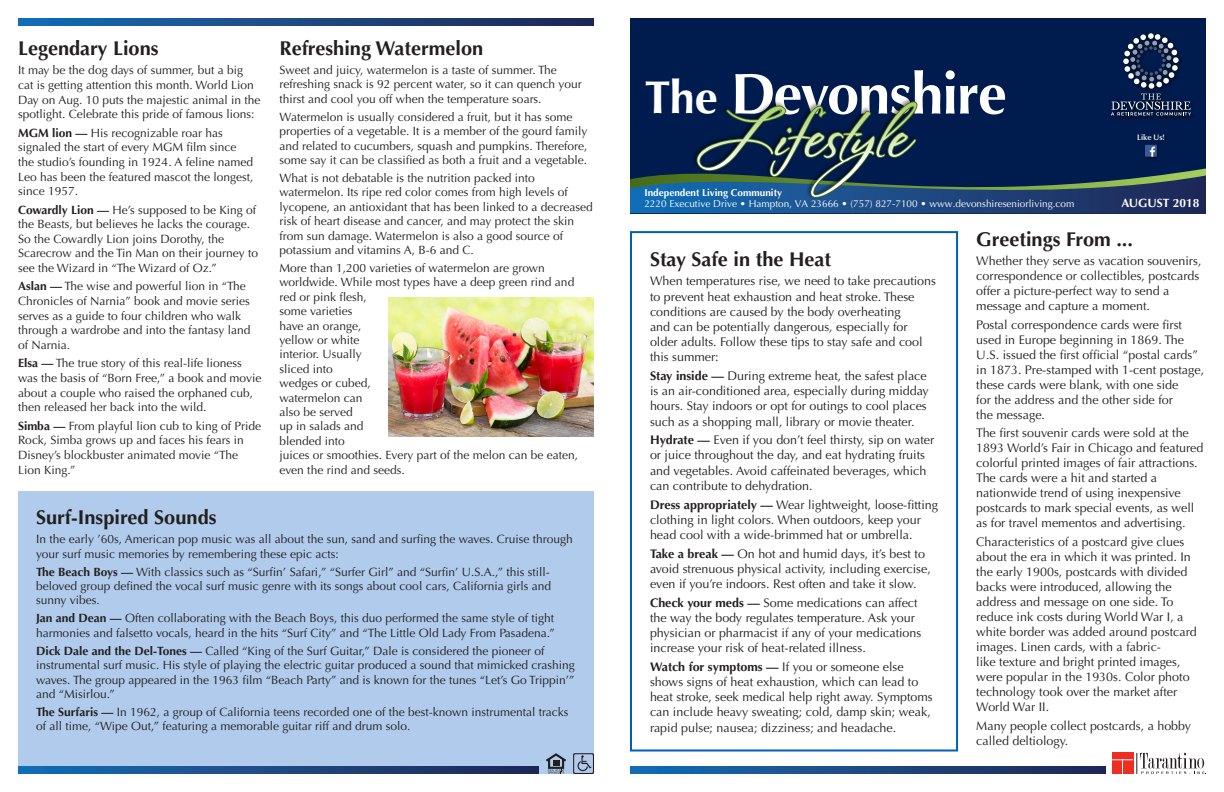
<style>
.page{position:relative;width:1224px;height:792px;background:#fff}
.page>*{position:absolute;margin:0;border:0;box-sizing:border-box;transform-origin:0 0}
.t1{font:700 57.7px "Optima LT Std";letter-spacing:-.02em;color:#fff}
.t2{font:700 20px "Optima LT Std";color:#231f20}
.t3{font:12.5px/15px "Optima LT Std";color:#231f20}
.t4{font:12px/14.4px "Optima LT Std";color:#231f20}
.t5{font:700 12px "Optima LT Std";color:#fff}
.t6{font:10px "Optima LT Std";color:#fff}
.t7{font:700 10px "Optima LT Std";color:#fff}
.t8{font:600 8px "Optima LT Std";color:#fff}
.s1{font-weight:700}
.s2{font-size:46.1px}
</style>
<div class="page">
<div style="left:630px;top:18px;width:576px;height:195px;background:#001c4e"></div>
<svg style="left:630px;top:33px;width:576px;height:180px"></svg>
<div style="left:630px;top:231px;width:328px;height:521px;border:2px solid #005fb9"></div>
<div style="left:18px;top:492px;width:576px;height:282px;background:#b0cbeb"></div>
<img style="left:388px;top:297px;width:206px;height:139px">
<svg style="left:18px;top:18px;width:576px;height:7px;background:#1a4984"></svg>
<svg style="left:630px;top:767px;width:475px;height:7px;background:#1a4984"></svg>
<svg style="left:18px;top:767px;width:521px;height:7px;background:#1a4984"></svg>
<svg style="left:573px;top:753px;width:21px;height:21px"></svg>
<svg style="left:546px;top:753px;width:20px;height:21px"></svg>
<svg style="left:1112px;top:753px;width:94px;height:22px"></svg>
<h2 class="t2" style="left:18px;top:37px;width:142px">Legendary Lions</h2>
<p class="t4" style="left:18px;top:63px;width:244px;line-height:14.7px">It may be the dog days of summer, but a big cat is getting attention this month. World Lion Day on Aug. 10 puts the majestic animal in the spotlight. Celebrate this pride of famous lions:</p>
<p class="t4" style="left:18px;top:125px;width:237px;line-height:14.7px"><span class="s1">MGM lion —</span> His recognizable roar has signaled the start of every MGM film since the studio’s founding in 1924. A feline named Leo has been the featured mascot the longest, since 1957.</p>
<p class="t4" style="left:18px;top:202px;width:242px;line-height:14.7px"><span class="s1">Cowardly Lion —</span> He’s supposed to be King of the Beasts, but believes he lacks the courage.<br>So the Cowardly Lion joins Dorothy, the Scarecrow and the Tin Man on their journey to see the Wizard in “The Wizard of Oz.”</p>
<p class="t4" style="left:18px;top:279px;width:234px;line-height:14.7px"><span class="s1">Aslan —</span> The wise and powerful lion in “The Chronicles of Narnia” book and movie series serves as a guide to four children who walk through a wardrobe and into the fantasy land of Narnia.</p>
<p class="t4" style="left:18px;top:356px;width:245px;line-height:14.7px"><span class="s1">Elsa —</span> The true story of this real-life lioness was the basis of “Born Free,” a book and movie about a couple who raised the orphaned cub, then released her back into the wild.</p>
<p class="t4" style="left:18px;top:418px;width:245px;line-height:14.7px"><span class="s1">Simba —</span> From playful lion cub to king of Pride Rock, Simba grows up and faces his fears in Disney’s blockbuster animated movie “The Lion King.”</p>
<h2 class="t2" style="left:279px;top:37px;width:205px">Refreshing Watermelon</h2>
<p class="t4" style="left:279px;top:63px;width:304px">Sweet and juicy, watermelon is a taste of summer. The refreshing snack is 92 percent water, so it can quench your thirst and cool you off when the temperature soars.</p>
<p class="t4" style="left:279px;top:110px;width:310px">Watermelon is usually considered a fruit, but it has some properties of a vegetable. It is a member of the gourd family and related to cucumbers, squash and pumpkins. Therefore, some say it can be classified as both a fruit and a vegetable.</p>
<p class="t4" style="left:279px;top:171px;width:315px">What is not debatable is the nutrition packed into watermelon. Its ripe red color comes from high levels of lycopene, an antioxidant that has been linked to a decreased risk of heart disease and cancer, and may protect the skin from sun damage. Watermelon is also a good source of potassium and vitamins A, B-6 and C.</p>
<p class="t4" style="left:279px;top:261px;width:300px">More than 1,200 varieties of watermelon are grown worldwide. While most types have a deep green rind and red or pink flesh,<br>some varieties<br>have an orange,<br>yellow or white<br>interior. Usually<br>sliced into<br>wedges or cubed,<br>watermelon can<br>also be served<br>up in salads and<br>blended into<br>juices or smoothies. Every part of the melon can be eaten, even the rind and seeds.</p>
<h2 class="t2" style="left:36px;top:506px;width:182px">Surf-Inspired Sounds</h2>
<p class="t4" style="left:36px;top:532px;width:538px">In the early ’60s, American pop music was all about the sun, sand and surfing the waves. Cruise through your surf music memories by remembering these epic acts:</p>
<p class="t4" style="left:36px;top:565px;width:517px;text-align:justify"><span class="s1">The Beach Boys —</span> With classics such as “Surfin’ Safari,” “Surfer Girl” and “Surfin’ U.S.A.,” this still&shy;beloved group defined the vocal surf music genre with its songs about cool cars, California girls and sunny vibes.</p>
<p class="t4" style="left:36px;top:611px;width:520px"><span class="s1">Jan and Dean —</span> Often collaborating with the Beach Boys, this duo performed the same style of tight harmonies and falsetto vocals, heard in the hits “Surf City” and “The Little Old Lady From Pasadena.”</p>
<p class="t4" style="left:36px;top:644px;width:540px"><span class="s1">Dick Dale and the Del-Tones —</span> Called “King of the Surf Guitar,” Dale is considered the pioneer of instrumental surf music. His style of playing the electric guitar produced a sound that mimicked crashing waves. The group appeared in the 1963 film “Beach Party” and is known for the tunes “Let’s Go Trippin’” and “Misirlou.”</p>
<p class="t4" style="left:36px;top:705px;width:534px"><span class="s1">The Surfaris —</span> In 1962, a group of California teens recorded one of the best-known instrumental tracks of all time, “Wipe Out,” featuring a memorable guitar riff and drum solo.</p>
<h1 class="t1" style="left:645px;top:60px;width:364px"><span class="s2">The</span> Devonshire</h1>
<p class="t7" style="left:644px;top:187px;width:139px">Independent Living Community</p>
<p class="t6" style="left:644px;top:198px;width:432px">2220 Executive Drive • Hampton, VA 23666 • (757) 827-7100 • www.devonshireseniorliving.com</p>
<p class="t8" style="left:1137px;top:133px;width:29px">Like Us!</p>
<p class="t5" style="left:1121px;top:196px;width:80px">AUGUST 2018</p>
<h2 class="t2" style="left:650px;top:247px;width:183px">Stay Safe in the Heat</h2>
<p class="t3" style="left:650px;top:274px;width:288px">When temperatures rise, we need to take precautions to prevent heat exhaustion and heat stroke. These conditions are caused by the body overheating<br>and can be potentially dangerous, especially for older adults. Follow these tips to stay safe and cool this summer:</p>
<p class="t3" style="left:650px;top:368px;width:280px"><span class="s1">Stay inside —</span> During extreme heat, the safest place is an air-conditioned area, especially during midday hours. Stay indoors or opt for outings to cool places such as a shopping mall, library or movie theater.</p>
<p class="t3" style="left:650px;top:433px;width:286px"><span class="s1">Hydrate —</span> Even if you don’t feel thirsty, sip on water or juice throughout the day, and eat hydrating fruits and vegetables. Avoid caffeinated beverages, which can contribute to dehydration.</p>
<p class="t3" style="left:650px;top:497px;width:290px"><span class="s1">Dress appropriately —</span> Wear lightweight, loose-fitting clothing in light colors. When outdoors, keep your head cool with a wide-brimmed hat or umbrella.</p>
<p class="t3" style="left:650px;top:546px;width:282px"><span class="s1">Take a break —</span> On hot and humid days, it’s best to avoid strenuous physical activity, including exercise, even if you’re indoors. Rest often and take it slow.</p>
<p class="t3" style="left:650px;top:595px;width:273px"><span class="s1">Check your meds —</span> Some medications can affect the way the body regulates temperature. Ask your physician or pharmacist if any of your medications increase your risk of heat-related illness.</p>
<p class="t3" style="left:650px;top:659px;width:284px"><span class="s1">Watch for symptoms —</span> If you or someone else shows signs of heat exhaustion, which can lead to heat stroke, seek medical help right away. Symptoms can include heavy sweating; cold, damp skin; weak, rapid pulse; nausea; dizziness; and headache.</p>
<h2 class="t2" style="left:976px;top:227px;width:158px">Greetings From ...</h2>
<p class="t3" style="left:976px;top:254px;width:227px">Whether they serve as vacation souvenirs, correspondence or collectibles, postcards offer a picture-perfect way to send a message and capture a moment.</p>
<p class="t3" style="left:976px;top:317px;width:229px">Postal correspondence cards were first used in Europe beginning in 1869. The U.S. issued the first official “postal cards” in 1873. Pre-stamped with 1-cent postage, these cards were blank, with one side<br>for the address and the other side for<br>the message.</p>
<p class="t3" style="left:976px;top:426px;width:229px">The first souvenir cards were sold at the 1893 World’s Fair in Chicago and featured colorful printed images of fair attractions.<br>The cards were a hit and started a nationwide trend of using inexpensive postcards to mark special events, as well as for travel mementos and advertising.</p>
<p class="t3" style="left:976px;top:535px;width:222px">Characteristics of a postcard give clues about the era in which it was printed. In the early 1900s, postcards with divided backs were introduced, allowing the address and message on one side. To reduce ink costs during World War I, a white border was added around postcard images. Linen cards, with a fabric-<br>like texture and bright printed images, were popular in the 1930s. Color photo technology took over the market after World War II.</p>
<p class="t3" style="left:976px;top:718px;width:216px">Many people collect postcards, a hobby called deltiology.</p>
</div>
